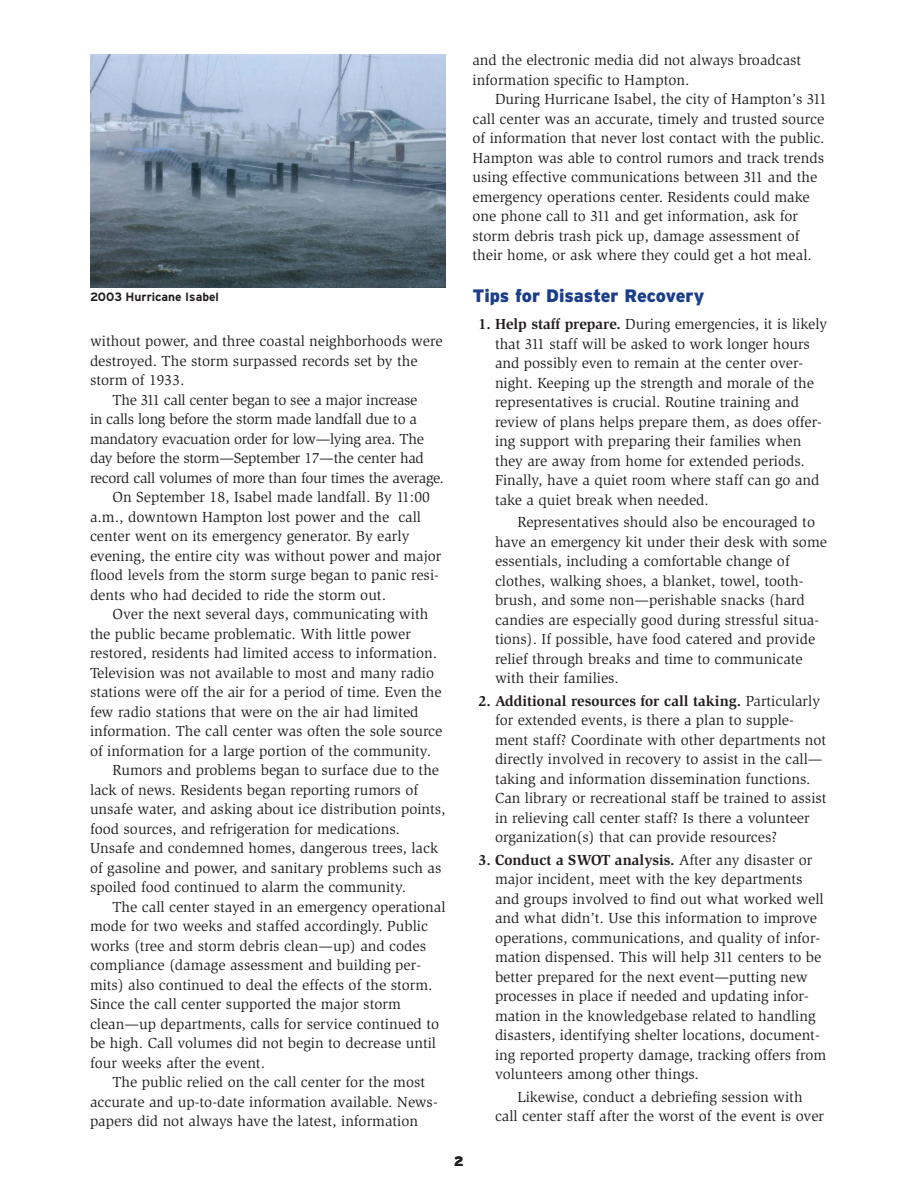
<style>
.page{position:relative;width:918px;height:1188px;background:#fff}
.page>*{position:absolute;margin:0;border:0;box-sizing:border-box;transform-origin:0 0}
.t1{font:900 18px "Interstate";letter-spacing:-.005em;color:#1b3e8a}
.t2{font:15px/19.5px "Slimbach";color:#231f20}
.t3{font:15px "Slimbach";letter-spacing:-.02em;color:#231f20}
.t4{font:900 13.5px "Interstate";color:#231f20}
.t5{font:700 12px "Interstate";color:#231f20}
.s1{font-weight:700}
</style>
<div class="page">
<img style="left:90px;top:54px;width:356px;height:233px">
<p class="t5" style="left:90px;top:290px;width:130px">2003 Hurricane Isabel</p>
<p class="t2" style="left:90px;top:331px;width:354px">without power, and three coastal neighborhoods were</p>
<p class="t2" style="left:90px;top:351px;width:329px">destroyed. The storm surpassed records set by the</p>
<p class="t2" style="left:90px;top:370px;width:96px">storm of 1933.</p>
<p class="t3" style="left:112px;top:391px;width:307px">The 311 call center began to see a major increase</p>
<p class="t3" style="left:90px;top:410px;width:329px">in calls long before the storm made landfall due to a</p>
<p class="t3" style="left:90px;top:430px;width:335px">mandatory evacuation order for low—lying area. The</p>
<p class="t3" style="left:90px;top:449px;width:335px">day before the storm—September 17—the center had</p>
<p class="t3" style="left:90px;top:469px;width:356px">record call volumes of more than four times the average.</p>
<p class="t2" style="left:112px;top:487px;width:319px">On September 18, Isabel made landfall. By 11:00</p>
<p class="t2" style="left:90px;top:507px;width:333px">a.m., downtown Hampton lost power and the call</p>
<p class="t2" style="left:90px;top:526px;width:321px">center went on its emergency generator. By early</p>
<p class="t2" style="left:90px;top:546px;width:353px">evening, the entire city was without power and major</p>
<p class="t2" style="left:90px;top:565px;width:350px">flood levels from the storm surge began to panic resi-</p>
<p class="t2" style="left:90px;top:585px;width:298px">dents who had decided to ride the storm out.</p>
<p class="t2" style="left:112px;top:604px;width:317px">Over the next several days, communicating with</p>
<p class="t2" style="left:90px;top:624px;width:323px">the public became problematic. With little power</p>
<p class="t2" style="left:90px;top:643px;width:349px">restored, residents had limited access to information.</p>
<p class="t2" style="left:90px;top:663px;width:346px">Television was not available to most and many radio</p>
<p class="t2" style="left:90px;top:682px;width:353px">stations were off the air for a period of time. Even the</p>
<p class="t2" style="left:90px;top:702px;width:330px">few radio stations that were on the air had limited</p>
<p class="t2" style="left:90px;top:721px;width:354px">information. The call center was often the sole source</p>
<p class="t2" style="left:90px;top:741px;width:343px">of information for a large portion of the community.</p>
<p class="t2" style="left:112px;top:760px;width:328px">Rumors and problems began to surface due to the</p>
<p class="t2" style="left:90px;top:780px;width:330px">lack of news. Residents began reporting rumors of</p>
<p class="t2" style="left:90px;top:799px;width:357px">unsafe water, and asking about ice distribution points,</p>
<p class="t2" style="left:90px;top:819px;width:312px">food sources, and refrigeration for medications.</p>
<p class="t2" style="left:90px;top:838px;width:350px">Unsafe and condemned homes, dangerous trees, lack</p>
<p class="t2" style="left:90px;top:858px;width:353px">of gasoline and power, and sanitary problems such as</p>
<p class="t2" style="left:90px;top:877px;width:318px">spoiled food continued to alarm the community.</p>
<p class="t2" style="left:112px;top:897px;width:335px">The call center stayed in an emergency operational</p>
<p class="t2" style="left:90px;top:916px;width:340px">mode for two weeks and staffed accordingly. Public</p>
<p class="t2" style="left:90px;top:936px;width:338px">works (tree and storm debris clean—up) and codes</p>
<p class="t2" style="left:90px;top:955px;width:333px">compliance (damage assessment and building per-</p>
<p class="t2" style="left:90px;top:975px;width:344px">mits) also continued to deal the effects of the storm.</p>
<p class="t2" style="left:90px;top:994px;width:312px">Since the call center supported the major storm</p>
<p class="t2" style="left:90px;top:1014px;width:351px">clean—up departments, calls for service continued to</p>
<p class="t2" style="left:90px;top:1033px;width:348px">be high. Call volumes did not begin to decrease until</p>
<p class="t2" style="left:90px;top:1053px;width:177px">four weeks after the event.</p>
<p class="t2" style="left:112px;top:1072px;width:314px">The public relied on the call center for the most</p>
<p class="t2" style="left:90px;top:1092px;width:349px">accurate and up-to-date information available. News-</p>
<p class="t2" style="left:90px;top:1111px;width:330px">papers did not always have the latest, information</p>
<p class="t2" style="left:472px;top:51px;width:330px">and the electronic media did not always broadcast information specific to Hampton.</p>
<p class="t2" style="left:472px;top:90px;width:356px;text-indent:22px">During Hurricane Isabel, the city of Hampton’s 311 call center was an accurate, timely and trusted source of information that never lost contact with the public.<br>Hampton was able to control rumors and track trends using effective communications between 311 and the emergency operations center. Residents could make one phone call to 311 and get information, ask for storm debris trash pick up, damage assessment of their home, or ask where they could get a hot meal.</p>
<p class="t1" style="left:472px;top:286px;width:233px">Tips for Disaster Recovery</p>
<p class="t2" style="left:495px;top:315px;width:334px;text-indent:-16px"><span class="s1">1. Help staff prepare.</span> During emergencies, it is likely that 311 staff will be asked to work longer hours and possibly even to remain at the center over&shy;night. Keeping up the strength and morale of the representatives is crucial. Routine training and review of plans helps prepare them, as does offer&shy;ing support with preparing their families when they are away from home for extended periods.<br>Finally, have a quiet room where staff can go and take a quiet break when needed.</p>
<p class="t2" style="left:495px;top:513px;width:334px;text-indent:22px">Representatives should also be encouraged to have an emergency kit under their desk with some essentials, including a comfortable change of clothes, walking shoes, a blanket, towel, tooth&shy;brush, and some non—perishable snacks (hard candies are especially good during stressful situa&shy;tions). If possible, have food catered and provide relief through breaks and time to communicate with their families.</p>
<p class="t2" style="left:495px;top:691px;width:333px;text-indent:-16px"><span class="s1">2. Additional resources for call taking.</span> Particularly for extended events, is there a plan to supple&shy;ment staff? Coordinate with other departments not directly involved in recovery to assist in the call— taking and information dissemination functions.<br>Can library or recreational staff be trained to assist in relieving call center staff? Is there a volunteer organization(s) that can provide resources?</p>
<p class="t2" style="left:495px;top:850px;width:333px;text-indent:-16px"><span class="s1">3. Conduct a SWOT analysis.</span> After any disaster or major incident, meet with the key departments and groups involved to find out what worked well and what didn’t. Use this information to improve operations, communications, and quality of infor&shy;mation dispensed. This will help 311 centers to be better prepared for the next event—putting new processes in place if needed and updating infor&shy;mation in the knowledgebase related to handling disasters, identifying shelter locations, document&shy;ing reported property damage, tracking offers from volunteers among other things.</p>
<p class="t2" style="left:495px;top:1087px;width:331px;text-align:center">Likewise, conduct a debriefing session with<br>call center staff after the worst of the event is over</p>
<p class="t4" style="left:454px;top:1154px;width:11px">2</p>
</div>
